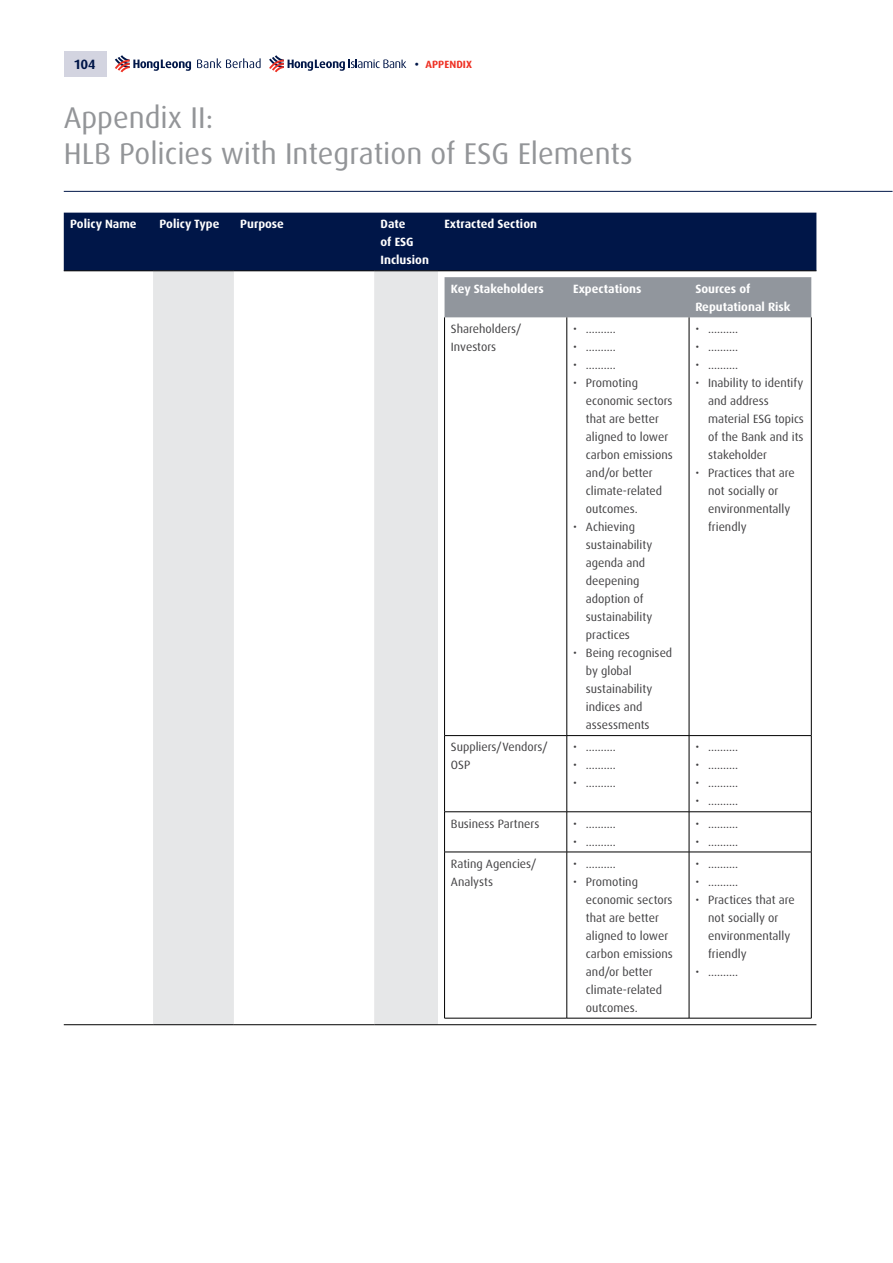
<style>
.page{position:relative;width:893px;height:1263px;background:#fff}
.page>*{position:absolute;margin:0;border:0;box-sizing:border-box;transform-origin:0 0}
.t1{font:30px/36px "Dax OT";color:#939598}
.t2{font:700 13.5px "Dax OT";color:#001648}
.t3{font:12px/18px "Dax OT";color:#414042}
.t4{font:700 12px/18px "Dax OT";color:#fff}
.t5{font:700 10.5px "Dax OT";letter-spacing:.01em;color:#ee3124}
.s1{color:#001648}
</style>
<div class="page">
<div style="left:64px;top:51px;width:42px;height:26px;background:#d3d4e0"></div>
<svg style="left:197px;top:58px;width:64px;height:10px"></svg>
<svg style="left:115px;top:55px;width:76px;height:17px"></svg>
<svg style="left:269px;top:55px;width:137px;height:17px"></svg>
<hr style="left:64px;top:191px;width:828px;height:1px;background:#001648">
<div style="left:64px;top:213px;width:752px;height:58px;background:#001648"></div>
<svg style="left:153px;top:272px;width:285px;height:752px;fill:#e7e8e9"></svg>
<hr style="left:64px;top:1024px;width:89px;height:1px;background:#000">
<hr style="left:153px;top:1024px;width:81px;height:1px;background:#000">
<hr style="left:234px;top:1024px;width:140px;height:1px;background:#000">
<hr style="left:374px;top:1024px;width:64px;height:1px;background:#000">
<hr style="left:438px;top:1024px;width:378px;height:1px;background:#000">
<hr style="left:64px;top:271px;width:89px;height:1px;background:#000">
<hr style="left:153px;top:271px;width:81px;height:1px;background:#000">
<hr style="left:234px;top:271px;width:140px;height:1px;background:#000">
<hr style="left:374px;top:271px;width:64px;height:1px;background:#000">
<hr style="left:438px;top:271px;width:378px;height:1px;background:#000">
<div style="left:445px;top:277px;width:366px;height:40px;background:#91969d"></div>
<hr style="left:444px;top:317px;width:1px;height:418px;background:#000">
<hr style="left:567px;top:317px;width:1px;height:418px;background:#000">
<hr style="left:689px;top:317px;width:1px;height:418px;background:#000">
<hr style="left:811px;top:317px;width:1px;height:418px;background:#000">
<hr style="left:444px;top:735px;width:123px;height:1px;background:#000">
<hr style="left:444px;top:736px;width:1px;height:75px;background:#000">
<hr style="left:567px;top:735px;width:122px;height:1px;background:#000">
<hr style="left:567px;top:736px;width:1px;height:75px;background:#000">
<hr style="left:689px;top:735px;width:122px;height:1px;background:#000">
<hr style="left:689px;top:736px;width:1px;height:75px;background:#000">
<hr style="left:811px;top:736px;width:1px;height:75px;background:#000">
<hr style="left:444px;top:811px;width:123px;height:1px;background:#000">
<hr style="left:444px;top:812px;width:1px;height:40px;background:#000">
<hr style="left:567px;top:811px;width:122px;height:1px;background:#000">
<hr style="left:567px;top:812px;width:1px;height:40px;background:#000">
<hr style="left:689px;top:811px;width:122px;height:1px;background:#000">
<hr style="left:689px;top:812px;width:1px;height:40px;background:#000">
<hr style="left:811px;top:812px;width:1px;height:40px;background:#000">
<hr style="left:444px;top:852px;width:123px;height:1px;background:#000">
<hr style="left:444px;top:852px;width:1px;height:166px;background:#000">
<hr style="left:567px;top:852px;width:122px;height:1px;background:#000">
<hr style="left:567px;top:852px;width:1px;height:166px;background:#000">
<hr style="left:689px;top:852px;width:122px;height:1px;background:#000">
<hr style="left:689px;top:852px;width:1px;height:166px;background:#000">
<hr style="left:811px;top:852px;width:1px;height:166px;background:#000">
<hr style="left:444px;top:1018px;width:123px;height:1px;background:#000">
<hr style="left:567px;top:1018px;width:122px;height:1px;background:#000">
<hr style="left:689px;top:1018px;width:122px;height:1px;background:#000">
<p class="t2" style="left:75px;top:56px;width:23px">104</p>
<p class="t5" style="left:415px;top:58px;width:59px"><span class="s1">•</span> APPENDIX</p>
<h1 class="t1" style="left:64px;top:100px;width:570px">Appendix II:<br>HLB Policies with Integration of ESG Elements</h1>
<p class="t4" style="left:70px;top:215px;width:68px">Policy Name</p>
<p class="t4" style="left:159px;top:215px;width:61px">Policy Type</p>
<p class="t4" style="left:240px;top:215px;width:45px">Purpose</p>
<p class="t4" style="left:381px;top:215px;width:50px">Date<br>of ESG<br>Inclusion</p>
<p class="t4" style="left:444px;top:215px;width:94px">Extracted Section</p>
<p class="t4" style="left:451px;top:280px;width:94px">Key Stakeholders</p>
<p class="t4" style="left:573px;top:280px;width:70px">Expectations</p>
<p class="t4" style="left:695px;top:280px;width:97px">Sources of<br>Reputational Risk</p>
<p class="t3" style="left:451px;top:320px;width:72px">Shareholders/<br>Investors</p>
<p class="t3" style="left:573px;top:320px;width:44px">• ……….</p>
<p class="t3" style="left:695px;top:320px;width:44px">• ……….</p>
<p class="t3" style="left:695px;top:338px;width:44px">• ……….</p>
<p class="t3" style="left:695px;top:356px;width:44px">• ……….</p>
<p class="t3" style="left:708px;top:374px;width:97px;text-indent:-13px">• Inability to identify and address material ESG topics of the Bank and its stakeholder</p>
<p class="t3" style="left:708px;top:464px;width:88px;text-indent:-13px">• Practices that are not socially or environmentally friendly</p>
<p class="t3" style="left:573px;top:338px;width:44px">• ……….</p>
<p class="t3" style="left:573px;top:356px;width:44px">• ……….</p>
<p class="t3" style="left:586px;top:374px;width:88px;text-indent:-13px">• Promoting economic sectors that are better aligned to lower carbon emissions and/or better climate-related outcomes.</p>
<p class="t3" style="left:586px;top:518px;width:68px;text-indent:-13px">• Achieving sustainability agenda and deepening adoption of sustainability practices</p>
<p class="t3" style="left:586px;top:644px;width:88px;text-indent:-13px">• Being recognised by global sustainability indices and assessments</p>
<p class="t3" style="left:451px;top:738px;width:98px">Suppliers/Vendors/<br>OSP</p>
<p class="t3" style="left:573px;top:738px;width:44px">• ……….</p>
<p class="t3" style="left:573px;top:756px;width:44px">• ……….</p>
<p class="t3" style="left:573px;top:774px;width:44px">• ……….</p>
<p class="t3" style="left:451px;top:814px;width:90px">Business Partners</p>
<p class="t3" style="left:573px;top:814px;width:44px">• ……….</p>
<p class="t3" style="left:573px;top:832px;width:44px">• ……….</p>
<p class="t3" style="left:451px;top:855px;width:87px">Rating Agencies/<br>Analysts</p>
<p class="t3" style="left:573px;top:855px;width:44px">• ……….</p>
<p class="t3" style="left:586px;top:873px;width:88px;text-indent:-13px">• Promoting economic sectors that are better aligned to lower carbon emissions and/or better climate-related outcomes.</p>
<p class="t3" style="left:695px;top:738px;width:44px">• ……….</p>
<p class="t3" style="left:695px;top:756px;width:44px">• ……….</p>
<p class="t3" style="left:695px;top:774px;width:44px">• ……….</p>
<p class="t3" style="left:695px;top:792px;width:44px">• ……….</p>
<p class="t3" style="left:695px;top:814px;width:44px">• ……….</p>
<p class="t3" style="left:695px;top:832px;width:44px">• ……….</p>
<p class="t3" style="left:695px;top:855px;width:44px">• ……….</p>
<p class="t3" style="left:695px;top:873px;width:44px">• ……….</p>
<p class="t3" style="left:708px;top:891px;width:88px;text-indent:-13px">• Practices that are not socially or environmentally friendly</p>
<p class="t3" style="left:695px;top:963px;width:44px">• ……….</p>
</div>
